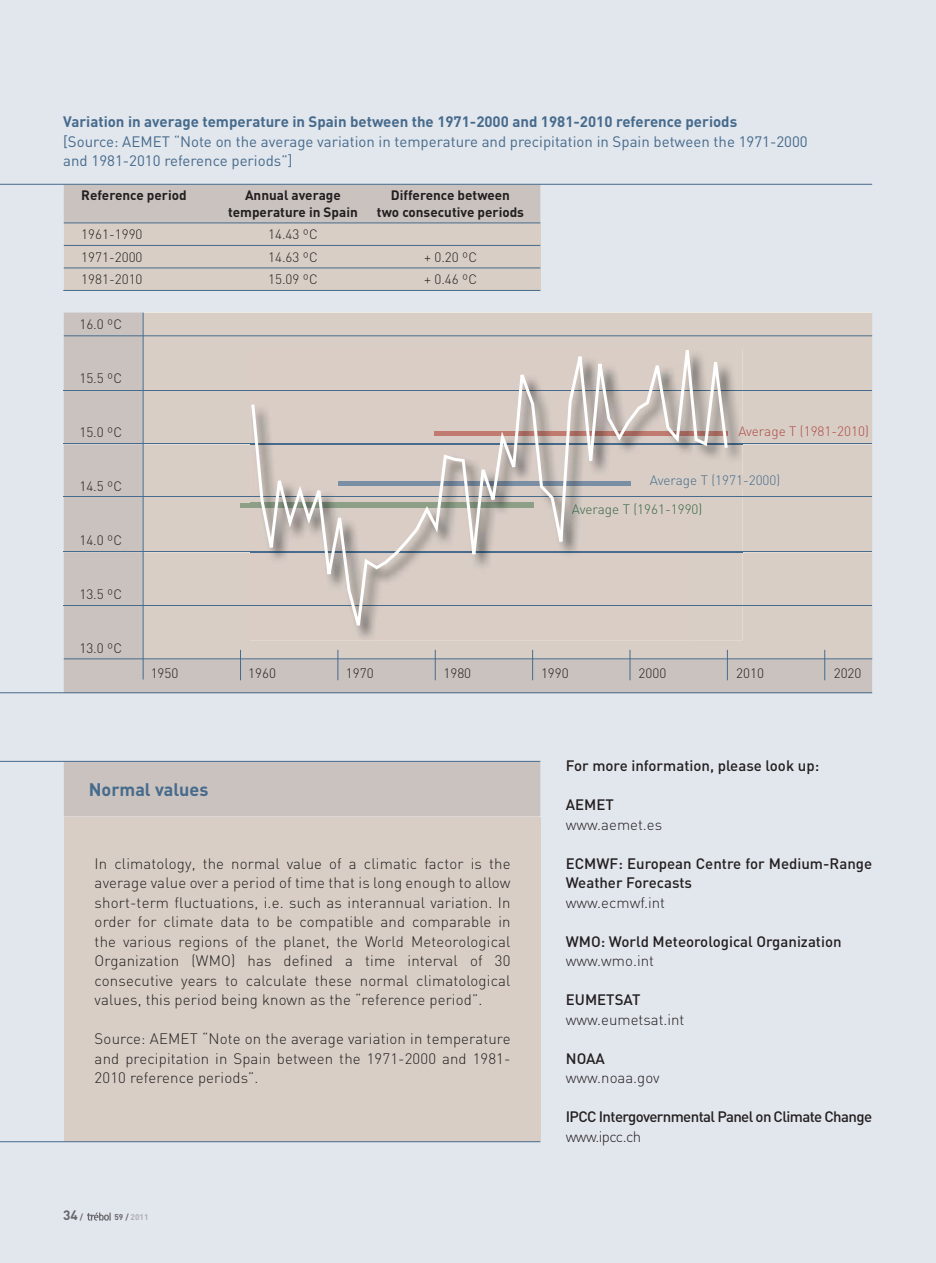
<style>
.page{position:relative;width:936px;height:1263px;background:#fff}
.page>*{position:absolute;margin:0;border:0;box-sizing:border-box;transform-origin:0 0}
.t1{font:700 18px "DIN";color:#466b8c}
.t2{font:300 15px/19.5px "DIN";letter-spacing:.01em;color:#231f20;text-align:justify}
.t3{font:500 15px/19.5px "DIN";color:#231f20}
.t4{font:15px/19.5px "DIN";color:#466b8c}
.t5{font:700 15px "DIN";color:#466b8c}
.t6{font:500 15px "DIN";letter-spacing:-.04em;color:#231f20}
.t7{font:300 15px "DIN";letter-spacing:-.04em;color:#231f20}
.t8{font:300 13.5px "DIN";color:#231f20}
.t9{font:700 13.5px "DIN";color:#231f20}
.t10{font:300 13.5px "DIN";color:#af4a45}
.t11{font:300 13.5px "DIN";color:#466b8c}
.t12{font:300 13.5px "DIN";color:#376847}
.t13{font:700 13.5px "DIN";color:#67686b}
.t14{font:700 8.25px "DIN";color:#aeb0b3}
.s1{color:#af4a44}
.s2{font-size:8.25px}
.s3{color:#67686b}
</style>
<div class="page">
<div style="left:0;top:0;width:935px;height:1263px;background:#e2e6ed"></div>
<svg style="left:87px;top:1212px;width:24px;height:9px"></svg>
<hr style="left:935px;top:0;width:1px;height:1263px;background:#466b8c">
<div style="left:64px;top:762px;width:476px;height:55px;background:#cac2be"></div>
<div style="left:64px;top:817px;width:476px;height:324px;background:#d8cec5"></div>
<hr style="left:0;top:1141px;width:540px;height:1px;background:#466b8c">
<hr style="left:0;top:761px;width:540px;height:1px;background:#466b8c">
<div style="left:64px;top:185px;width:476px;height:38px;background:#cac2be"></div>
<div style="left:64px;top:223px;width:476px;height:67px;background:#d8cec5"></div>
<div style="left:64px;top:313px;width:808px;height:379px;background:#cac2be"></div>
<div style="left:144px;top:313px;width:728px;height:345px;background:#d8cec5"></div>
<div style="left:742px;top:425px;width:125px;height:14px;background:#d8cec5"></div>
<div style="left:742px;top:474px;width:37px;height:14px;background:#d8cec5"></div>
<hr style="left:64px;top:245px;width:476px;height:1px;background:#466b8c">
<hr style="left:0;top:184px;width:872px;height:1px;background:#466b8c">
<hr style="left:0;top:692px;width:872px;height:1px;background:#466b8c">
<hr style="left:64px;top:223px;width:476px;height:1px;background:#466b8c">
<hr style="left:63px;top:290px;width:477px;height:1px;background:#466b8c">
<hr style="left:64px;top:268px;width:476px;height:1px;background:#466b8c">
<hr style="left:64px;top:335px;width:808px;height:1px;background:#466b8c">
<hr style="left:64px;top:390px;width:808px;height:1px;background:#466b8c">
<hr style="left:143px;top:313px;width:1px;height:366px;background:#466b8c">
<hr style="left:240px;top:650px;width:1px;height:30px;background:#466b8c">
<hr style="left:337px;top:650px;width:1px;height:30px;background:#466b8c">
<hr style="left:532px;top:650px;width:1px;height:30px;background:#466b8c">
<hr style="left:727px;top:650px;width:1px;height:30px;background:#466b8c">
<hr style="left:435px;top:650px;width:1px;height:30px;background:#466b8c">
<hr style="left:629px;top:650px;width:1px;height:30px;background:#466b8c">
<hr style="left:824px;top:650px;width:1px;height:30px;background:#466b8c">
<hr style="left:64px;top:444px;width:808px;height:1px;background:#466b8c">
<hr style="left:63px;top:496px;width:809px;height:1px;background:#466b8c">
<hr style="left:64px;top:551px;width:808px;height:1px;background:#466b8c">
<hr style="left:64px;top:605px;width:808px;height:1px;background:#466b8c">
<hr style="left:64px;top:658px;width:808px;height:1px;background:#466b8c">
<svg style="left:241px;top:503px;width:8px;height:4px"></svg>
<img style="left:729px;top:349px;width:13px;height:291px">
<img style="left:729px;top:390px;width:13px;height:1px">
<img style="left:729px;top:444px;width:13px;height:1px">
<img style="left:729px;top:496px;width:13px;height:1px">
<img style="left:729px;top:551px;width:13px;height:1px">
<img style="left:729px;top:605px;width:13px;height:1px">
<img style="left:738px;top:425px;width:4px;height:14px">
<img style="left:729px;top:474px;width:13px;height:14px">
<svg style="left:249px;top:322px;width:480px;height:319px;background:#d0c6c0"></svg>
<p class="t5" style="left:63px;top:117px;width:675px">Variation in average temperature in Spain between the 1971-2000 and 1981-2010 reference periods</p>
<p class="t4" style="left:63px;top:134px;width:746px">[Source: AEMET “Note on the average variation in temperature and precipitation in Spain between the 1971-2000 and 1981-2010 reference periods”]</p>
<p class="t9" style="left:81px;top:191px;width:107px">Reference period</p>
<p class="t9" style="left:245px;top:191px;width:97px">Annual average</p>
<p class="t9" style="left:391px;top:191px;width:121px">Difference between</p>
<p class="t9" style="left:228px;top:207px;width:131px">temperature in Spain</p>
<p class="t9" style="left:377px;top:207px;width:149px">two consecutive periods</p>
<p class="t8" style="left:81px;top:229px;width:63px">1961-1990</p>
<p class="t8" style="left:268px;top:229px;width:51px">14.43 ºC</p>
<p class="t8" style="left:81px;top:252px;width:63px">1971-2000</p>
<p class="t8" style="left:268px;top:252px;width:51px">14.63 ºC</p>
<p class="t8" style="left:424px;top:252px;width:55px">+ 0.20 ºC</p>
<p class="t8" style="left:81px;top:274px;width:63px">1981-2010</p>
<p class="t8" style="left:268px;top:274px;width:51px">15.09 ºC</p>
<p class="t8" style="left:424px;top:274px;width:55px">+ 0.46 ºC</p>
<p class="t8" style="left:79px;top:319px;width:44px">16.0 ºC</p>
<p class="t8" style="left:79px;top:373px;width:44px">15.5 ºC</p>
<p class="t8" style="left:79px;top:427px;width:44px">15.0 ºC</p>
<p class="t8" style="left:79px;top:481px;width:44px">14.5 ºC</p>
<p class="t8" style="left:79px;top:535px;width:44px">14.0 ºC</p>
<p class="t8" style="left:79px;top:589px;width:44px">13.5 ºC</p>
<p class="t8" style="left:79px;top:643px;width:44px">13.0 ºC</p>
<p class="t10" style="left:738px;top:427px;width:132px"><span class="s1">A</span>verage T (1981-2010)</p>
<p class="t11" style="left:649px;top:476px;width:132px">Average T (1971-2000)</p>
<p class="t12" style="left:572px;top:504px;width:132px">Average T (1961-1990)</p>
<p class="t8" style="left:151px;top:668px;width:29px">1950</p>
<p class="t8" style="left:248px;top:668px;width:29px">1960</p>
<p class="t8" style="left:346px;top:668px;width:29px">1970</p>
<p class="t8" style="left:443px;top:668px;width:29px">1980</p>
<p class="t8" style="left:541px;top:668px;width:29px">1990</p>
<p class="t8" style="left:638px;top:668px;width:29px">2000</p>
<p class="t8" style="left:736px;top:668px;width:29px">2010</p>
<p class="t8" style="left:833px;top:668px;width:29px">2020</p>
<p class="t1" style="left:89px;top:783px;width:121px">Normal values</p>
<p class="t2" style="left:95px;top:855px;width:417px">In climatology, the normal value of a climatic factor is the average value over a period of time that is long enough to allow short-term fluctuations, i.e. such as interannual variation. In order for climate data to be compatible and comparable in the various regions of the planet, the World Meteorological Organization (WMO) has defined a time interval of 30 consecutive years to calculate these normal climatological values, this period being known as the “reference period”.</p>
<p class="t2" style="left:95px;top:1031px;width:417px">Source: AEMET “Note on the average variation in temperature and precipitation in Spain between the 1971-2000 and 1981- 2010 reference periods”.</p>
<p class="t13" style="left:63px;top:1210px;width:21px">34 <span class="s2">/</span></p>
<p class="t14" style="left:114px;top:1214px;width:36px"><span class="s3">59 /</span> 2011</p>
<p class="t3" style="left:566px;top:758px;width:255px">For more information, please look up:</p>
<p class="t3" style="left:566px;top:797px;width:50px">AEMET</p>
<p class="t2" style="left:566px;top:816px;width:98px">www.aemet.es</p>
<p class="t3" style="left:566px;top:855px;width:308px">ECMWF: European Centre for Medium-Range<br>Weather Forecasts</p>
<p class="t2" style="left:566px;top:894px;width:101px">www.ecmwf.int</p>
<p class="t3" style="left:566px;top:933px;width:277px">WMO: World Meteorological Organization</p>
<p class="t2" style="left:566px;top:953px;width:90px">www.wmo.int</p>
<p class="t3" style="left:566px;top:992px;width:76px">EUMETSAT</p>
<p class="t2" style="left:566px;top:1011px;width:120px">www.eumetsat.int</p>
<p class="t3" style="left:566px;top:1050px;width:41px">NOAA</p>
<p class="t2" style="left:566px;top:1070px;width:95px">www.noaa.gov</p>
<p class="t6" style="left:566px;top:1111px;width:308px">IPCC Intergovernmental Panel on Climate Change</p>
<p class="t7" style="left:566px;top:1131px;width:77px">www.ipcc.ch</p>
</div>
